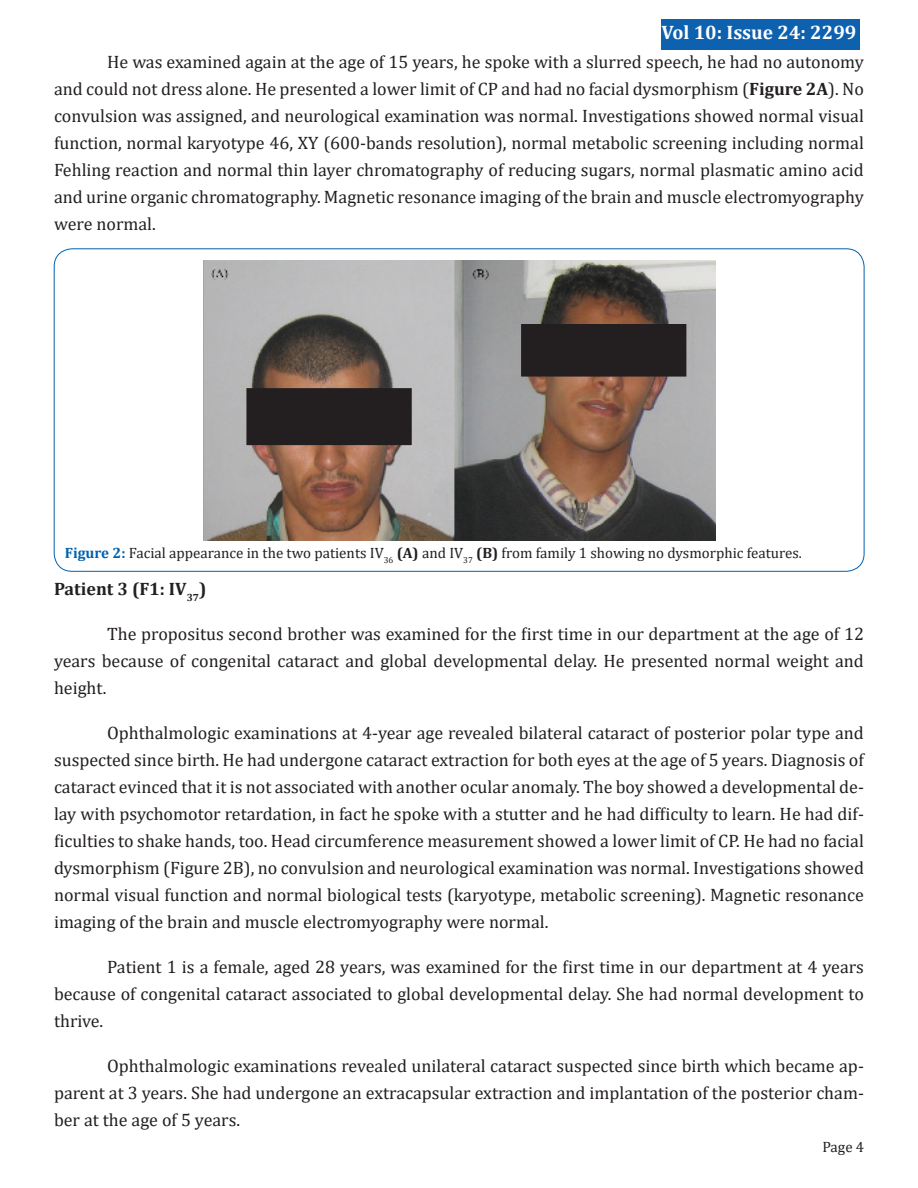
<style>
.page{position:relative;width:918px;height:1188px;background:#fff}
.page>*{position:absolute;margin:0;border:0;box-sizing:border-box;transform-origin:0 0}
.t1{font:700 19.5px "Cambria";color:#fff}
.t2{font:18px/27px "Cambria";color:#231f20;text-align:justify}
.t3{font:700 18px "Cambria";color:#231f20}
.t4{font:15px "Cambria";color:#231f20}
.s1{font-weight:700}
.s2{font-weight:700;color:#0061af}
</style>
<div class="page">
<div style="left:662px;top:19px;width:198px;height:31px;background:#0d61af"></div>
<img style="left:203px;top:260px;width:513px;height:281px">
<div style="left:247px;top:389px;width:164px;height:55px;background:#231f20"></div>
<div style="left:246px;top:388px;width:166px;height:57px;border:2px solid #231f20"></div>
<div style="left:522px;top:325px;width:164px;height:51px;background:#231f20"></div>
<div style="left:521px;top:324px;width:165px;height:53px;border:2px solid #231f20"></div>
<p class="t1" style="left:662px;top:19px;width:196px">Vol 10: Issue 24: 2299</p>
<p class="t2" style="left:54px;top:48px;width:812px;text-indent:53px">He was examined again at the age of 15 years, he spoke with a slurred speech, he had no autonomy and could not dress alone. He presented a lower limit of CP and had no facial dysmorphism (<span class="s1">Figure 2A</span>). No convulsion was assigned, and neurological examination was normal. Investigations showed normal visual function, normal karyotype 46, XY (600-bands resolution), normal metabolic screening including normal Fehling reaction and normal thin layer chromatography of reducing sugars, normal plasmatic amino acid and urine organic chromatography. Magnetic resonance imaging of the brain and muscle electromyography were normal.</p>
<p class="t4" style="left:65px;top:544px;width:739px"><span class="s2">Figure 2:</span> Facial appearance in the two patients IV<sub>36</sub> <span class="s1">(A)</span> and IV<sub>37</sub> <span class="s1">(B)</span> from family 1 showing no dysmorphic features.</p>
<p class="t3" style="left:54px;top:576px;width:154px">Patient 3 (F1: IV<sub>37</sub>)</p>
<p class="t2" style="left:54px;top:621px;width:812px;text-indent:53px">The propositus second brother was examined for the first time in our department at the age of 1 2 years because of congenital cataract and global developmental delay. He presented normal weight and height.</p>
<p class="t2" style="left:54px;top:720px;width:812px;text-indent:53px">Ophthalmologic examinations at 4-year age revealed bilateral cataract of posterior polar type and suspected since birth. He had undergone cataract extraction for both eyes at the age of 5 years. Diagnosis of cataract evinced that it is not associated with another ocular anomaly. The boy showed a developmental de&shy;lay with psychomotor retardation, in fact he spoke with a stutter and he had difficulty to learn. He had dif&shy;ficulties to shake hands, too. Head circumference measurement showed a lower limit of CP. He had no facial dysmorphism (Figure 2B), no convulsion and neurological examination was normal. Investigations showed normal visual function and normal biological tests (karyotype, metabolic screening). Magnetic resonance imaging of the brain and muscle electromyography were normal.</p>
<p class="t2" style="left:54px;top:954px;width:812px;text-indent:53px">Patient 1 is a female, aged 28 years, was examined for the first time in our department at 4 years because of congenital cataract associated to global developmental delay. She had normal development to thrive.</p>
<p class="t2" style="left:54px;top:1053px;width:811px;text-indent:53px">Ophthalmologic examinations revealed unilateral cataract suspected since birth which became ap&shy;parent at 3 years. She had undergone an extracapsular extraction and implantation of the posterior cham&shy;ber at the age of 5 years.</p>
<p class="t4" style="left:822px;top:1138px;width:43px">Page 4</p>
</div>
